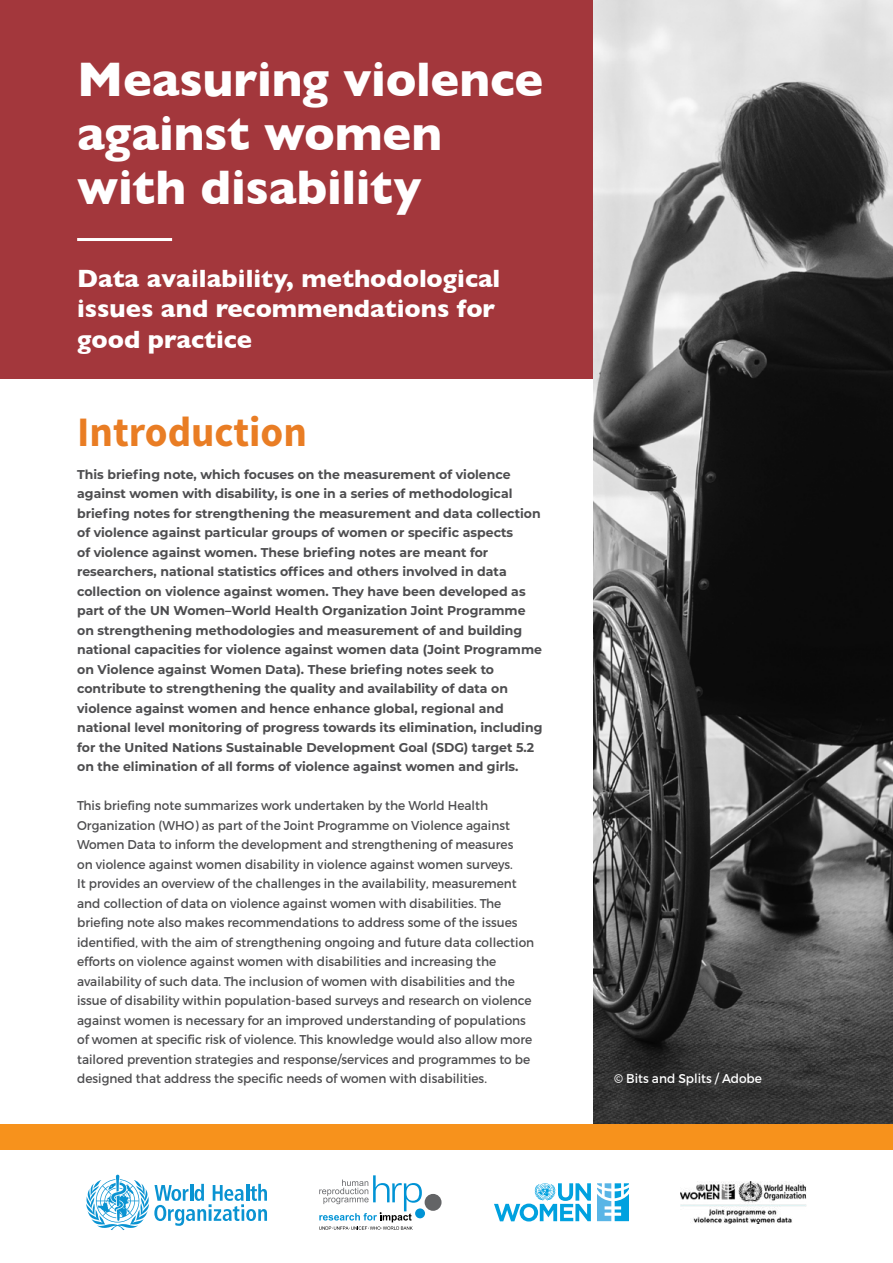
<style>
.page{position:relative;width:893px;height:1263px;background:#fff}
.page>*{position:absolute;margin:0;border:0;box-sizing:border-box;transform-origin:0 0}
.t1{font:700 49.5px/54px "Gill Sans";letter-spacing:-.005em;color:#fff}
.t2{font:700 42px "Source Sans Pro";color:#e97d24}
.t3{font:700 25.5px/30.6px "Gill Sans";color:#fff}
.t4{font:12.75px/19.5px "Montserrat";color:#4d4d4f;scale:.95 1}
.t5{font:700 12.75px/19.5px "Montserrat";color:#4d4d4f}
.t6{font:12.75px "Montserrat";color:#fff;scale:.95 1}
</style>
<div class="page">
<div style="left:0;top:0;width:593px;height:378px;background:#a3373c"></div>
<hr style="left:77px;top:238px;width:95px;height:3px;background:#fff">
<svg style="left:86px;top:1175px;width:181px;height:55px"></svg>
<svg style="left:494px;top:1183px;width:97px;height:38px"></svg>
<svg style="left:597px;top:1183px;width:32px;height:38px"></svg>
<img style="left:680px;top:1181px;width:127px;height:43px">
<img style="left:593px;top:0;width:300px;height:1124px">
<div style="left:0;top:1124px;width:893px;height:26px;background:#f7921c"></div>
<div style="left:425px;top:1194px;width:17px;height:17px;background:#636466;border-radius:50%"></div>
<svg style="left:415px;top:1208px;width:10px;height:10px"></svg>
<svg style="left:319px;top:1175px;width:103px;height:55px"></svg>
<h1 class="t1" style="left:77px;top:51px;width:468px">Measuring violence against women with disability</h1>
<h3 class="t3" style="left:77px;top:262px;width:425px">Data availability, methodological issues and recommendations for good practice</h3>
<h2 class="t2" style="left:77px;top:403px;width:231px">Introduction</h2>
<p class="t5" style="left:77px;top:464px;width:467px">This briefing note, which focuses on the measurement of violence against women with disability, is one in a series of methodological briefing notes for strengthening the measurement and data collection of violence against particular groups of women or specific aspects<br>of violence against women. These briefing notes are meant for researchers, national statistics offices and others involved in data collection on violence against women. They have been developed as part of the UN Women–World Health Organization Joint Programme on strengthening methodologies and measurement of and building national capacities for violence against women data (Joint Programme on Violence against Women Data). These briefing notes seek to contribute to strengthening the quality and availability of data on violence against women and hence enhance global, regional and national level monitoring of progress towards its elimination, including for the United Nations Sustainable Development Goal (SDG) target 5.2 on the elimination of all forms of violence against women and girls.</p>
<p class="t4" style="left:77px;top:796px;width:483px">This briefing note summarizes work undertaken by the World Health Organization (WHO) as part of the Joint Programme on Violence against Women Data to inform the development and strengthening of measures<br>on violence against women disability in violence against women surveys.<br>It provides an overview of the challenges in the availability, measurement and collection of data on violence against women with disabilities. The briefing note also makes recommendations to address some of the issues identified, with the aim of strengthening ongoing and future data collection efforts on violence against women with disabilities and increasing the availability of such data. The inclusion of women with disabilities and the issue of disability within population-based surveys and research on violence against women is necessary for an improved understanding of populations of women at specific risk of violence. This knowledge would also allow more tailored prevention strategies and response/services and programmes to be designed that address the specific needs of women with disabilities.</p>
<p class="t6" style="left:614px;top:1071px;width:157px">© Bits and Splits / Adobe</p>
</div>
